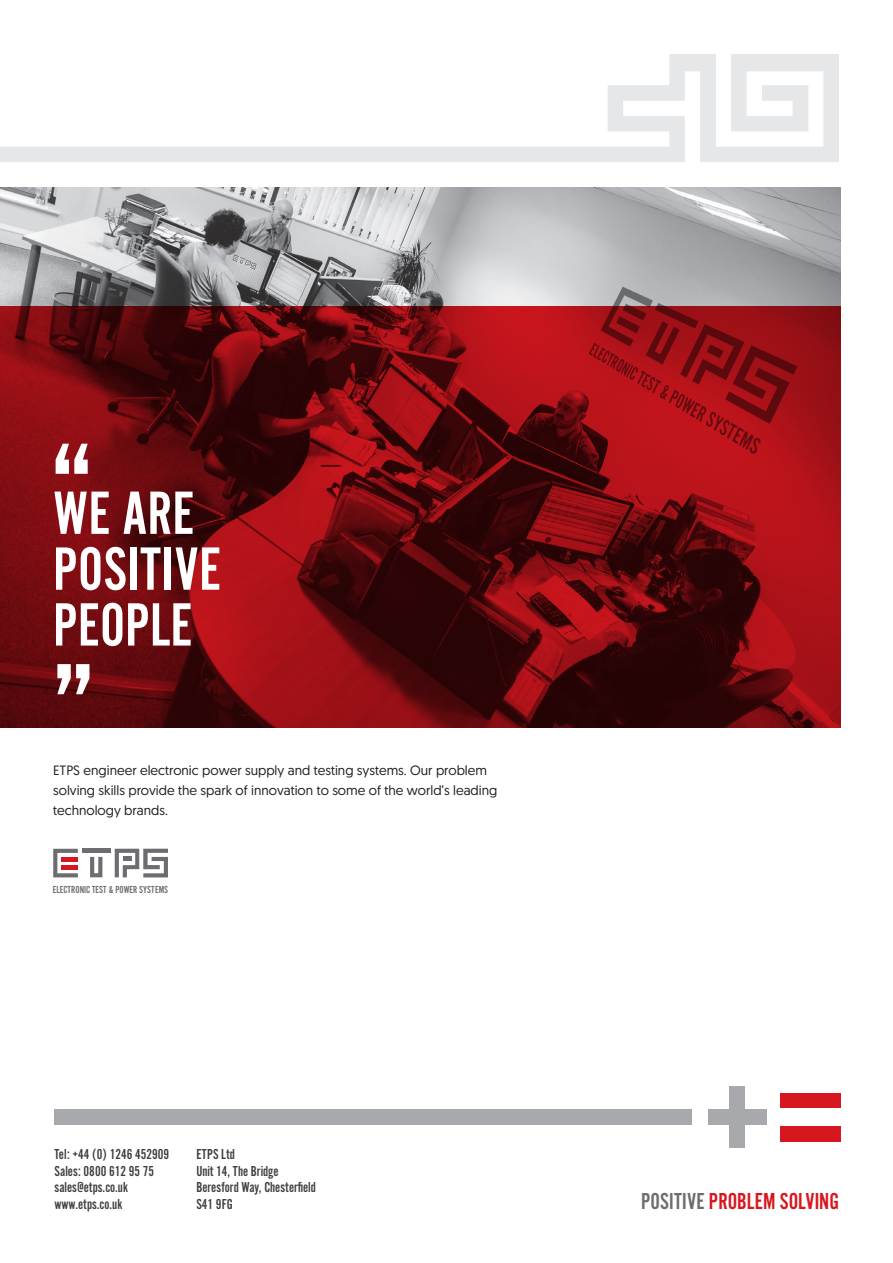
<style>
.page{position:relative;width:893px;height:1263px;background:#fff}
.page>*{position:absolute;margin:0;border:0;box-sizing:border-box;transform-origin:0 0}
.t1{font:63.3px/55.8px "Alternate Got No 2 D";letter-spacing:.005em;color:#fff}
.t2{font:24px "Alternate Got No 2 D";color:#d7171f}
.t3{font:15px/16.5px "Alternate Got No 2 D";color:#3e3e3f}
.t4{font:13.5px/20.2px "Geomanist";color:#231f20}
.t5{font:10.5px "Alternate Got No 2 D";color:#6c6d70}
.s1{color:#6c6d70}
</style>
<div class="page">
<img style="left:0;top:188px;width:840px;height:118px">
<svg style="left:0;top:306px;width:840px;height:422px;background:#720b10"></svg>
<div style="left:54px;top:1109px;width:638px;height:16px;background:#a8a9ad"></div>
<div style="left:729px;top:1086px;width:15px;height:62px;background:#a8a9ad"></div>
<div style="left:780px;top:1093px;width:60px;height:15px;background:#d7171f"></div>
<div style="left:780px;top:1126px;width:60px;height:15px;background:#d7171f"></div>
<div style="left:708px;top:1109px;width:59px;height:16px;background:#a8a9ad"></div>
<svg style="left:90px;top:857px;width:12px;height:20px"></svg>
<svg style="left:53px;top:849px;width:25px;height:28px"></svg>
<hr style="left:61px;top:857px;width:17px;height:4px;background:#d7171f">
<hr style="left:61px;top:865px;width:17px;height:4px;background:#d7171f">
<hr style="left:82px;top:849px;width:29px;height:4px;background:#6c6d70">
<svg style="left:115px;top:849px;width:53px;height:28px"></svg>
<svg style="left:57px;top:664px;width:32px;height:30px"></svg>
<svg style="left:56px;top:444px;width:32px;height:30px"></svg>
<svg style="left:0;top:54px;width:839px;height:108px"></svg>
<p class="t1" style="left:53px;top:487px;width:170px">WE ARE<br>POSITIVE<br>PEOPLE</p>
<p class="t4" style="left:53px;top:759px;width:446px">ETPS engineer electronic power supply and testing systems. Our problem solving skills provide the spark of innovation to some of the world’s leading technology brands.</p>
<p class="t5" style="left:53px;top:884px;width:117px">ELECTRONIC TEST &amp; POWER SYSTEMS</p>
<p class="t3" style="left:55px;top:1146px;width:116px">Tel: +44 (0) 1246 452909<br>Sales: 0800 612 95 75 sales@etps.co.uk www.etps.co.uk</p>
<p class="t3" style="left:196px;top:1146px;width:121px">ETPS Ltd<br>Unit 14, The Bridge<br>Beresford Way, Chesterfield<br>S41 9FG</p>
<p class="t2" style="left:641px;top:1188px;width:199px"><span class="s1">POSITIVE</span> PROBLEM SOLVING</p>
</div>
